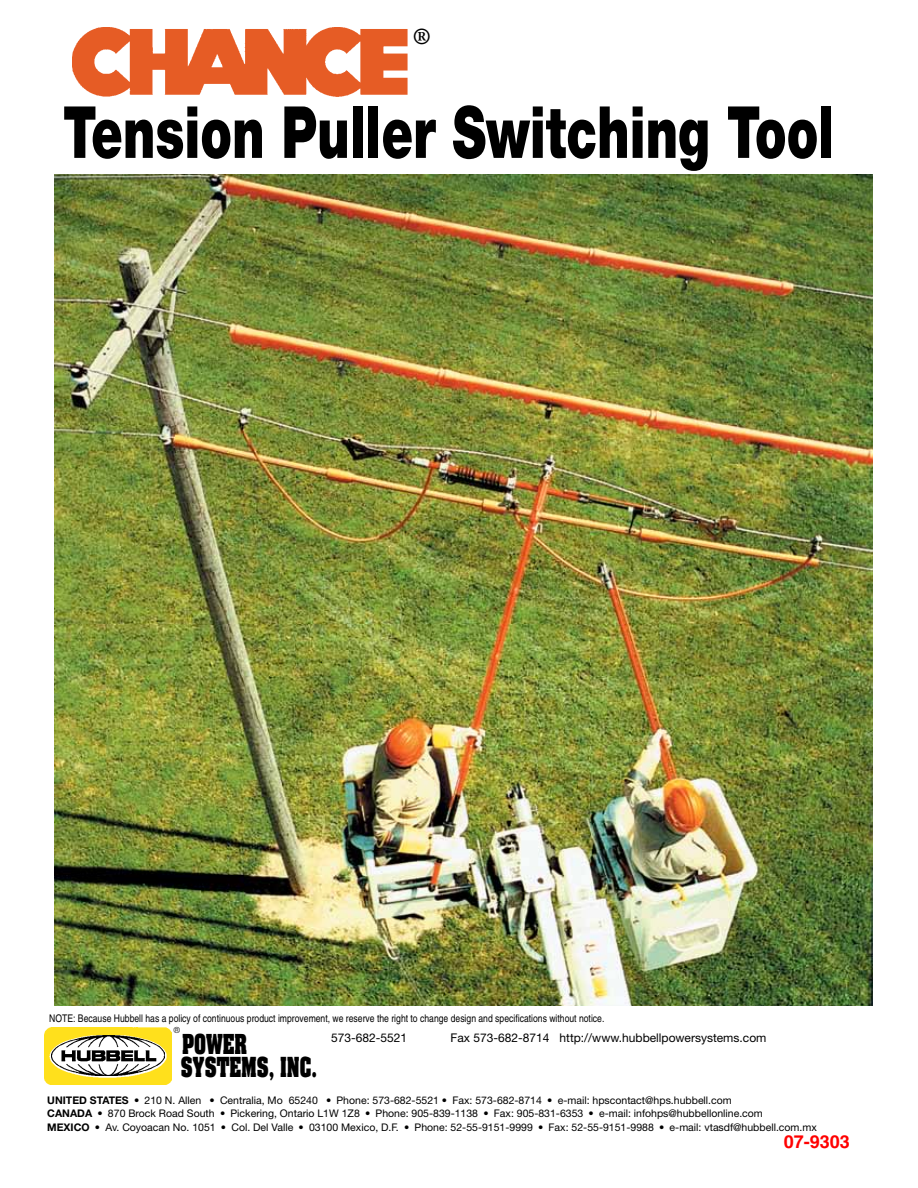
<style>
.page{position:relative;width:918px;height:1188px;background:#fff}
.page>*{position:absolute;margin:0;border:0;box-sizing:border-box;transform-origin:0 0}
.t1{font:900 72px "Helvetica Neue";color:#000;scale:.7 1}
.t2{font:700 23.55px "Aachen";color:#000;scale:.71 1}
.t3{font:700 23.4px "Aachen";color:#000;scale:.71 1}
.t4{font:21px "New Century Schlbk";color:#000}
.t5{font:700 18px "Helvetica";color:#f00}
.t6{font:12px "Helvetica Neue";color:#000}
.t7{font:10.5px/13.5px "Helvetica Neue";color:#000}
.t8{font:condensed 10.5px "Helvetica";color:#000}
.t9{font:8.25px "Avant Garde";color:#000}
.s1{font-weight:700}
</style>
<div class="page">
<img style="left:72px;top:27px;width:336px;height:70px">
<img style="left:55px;top:175px;width:817px;height:831px">
<img style="left:44px;top:1027px;width:128px;height:57px">
<h3 class="t4" style="left:414px;top:23px;width:17px">®</h3>
<h1 class="t1" style="left:63px;top:89px;width:1103px">Tension Puller Switching Tool</h1>
<p class="t8" style="left:49px;top:1013px;width:557px">NOTE: Because Hubbell has a policy of continuous product improvement, we reserve the right to change design and specifications without notice.</p>
<p class="t9" style="left:174px;top:1025px;width:8px">®</p>
<p class="t6" style="left:331px;top:1031px;width:78px">573-682-5521</p>
<p class="t6" style="left:451px;top:1031px;width:317px">Fax 573-682-8714 http://www.hubbellpowersystems.com</p>
<h3 class="t3" style="left:182px;top:1028px;width:93px">POWER</h3>
<h2 class="t2" style="left:181px;top:1050px;width:193px">SYSTEMS, INC.</h2>
<p class="t7" style="left:47px;top:1093px;width:771px"><span class="s1">UNITED STATES</span> • 210 N. Allen • Centralia, Mo 65240 • Phone: 573-682-5521 • Fax: 573-682-8714 • e-mail: hpscontact@hps.hubbell.com<br><span class="s1">CANADA</span> • 870 Brock Road South • Pickering, Ontario L1W 1Z8 • Phone: 905-839-1138 • Fax: 905-831-6353 • e-mail: infohps@hubbellonline.com<br><span class="s1">MEXICO</span> • Av. Coyoacan No. 1051 • Col. Del Valle • 03100 Mexico, D.F. • Phone: 52-55-9151-9999 • Fax: 52-55-9151-9988 • e-mail: vtasdf@hubbell.com.mx</p>
<h3 class="t5" style="left:784px;top:1131px;width:68px">07-9303</h3>
</div>
